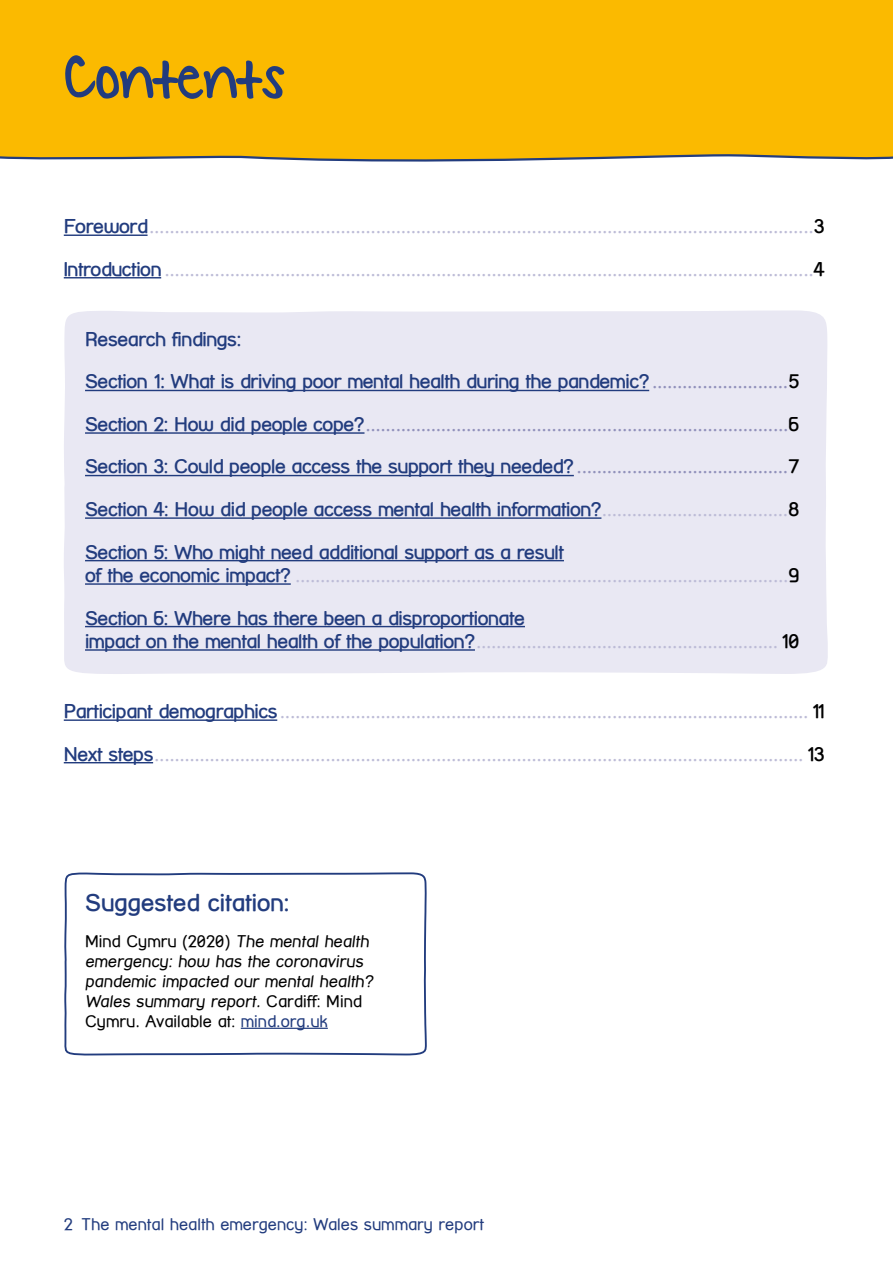
<style>
.page{position:relative;width:893px;height:1263px;background:#fff}
.page>*{position:absolute;margin:0;border:0;box-sizing:border-box;transform-origin:0 0}
.t1{font:69px "KG Small Town Southern Girl";color:#223c7e}
.t2{font:700 24px "Street Corner";color:#223c7e}
.t3{font:700 19.5px/42.6px "Street Corner";letter-spacing:-.02em;color:#bdbcd7}
.t4{font:700 19.5px/42.6px "Street Corner";letter-spacing:-.02em;color:#223c7e}
.t5{font:16.5px/19.8px "Street Corner";color:#000}
.t6{font:16.5px "Street Corner";color:#223c7e}
.s1{color:#223c7e}
.s2{color:#000}
.s3{color:#9191bb}
.s4{color:#bdbcd7}
</style>
<div class="page">
<div style="left:0;top:0;width:893px;height:162px;background:#fbba00"></div>
<div style="left:64px;top:310px;width:764px;height:364px;background:#e9e8f3"></div>
<hr style="left:64px;top:234px;width:84px;height:2px;background:#223c7e">
<hr style="left:64px;top:277px;width:97px;height:1px;background:#223c7e">
<hr style="left:85px;top:390px;width:564px;height:1px;background:#223c7e">
<hr style="left:85px;top:432px;width:279px;height:2px;background:#223c7e">
<hr style="left:85px;top:475px;width:489px;height:1px;background:#223c7e">
<hr style="left:85px;top:517px;width:516px;height:2px;background:#223c7e">
<hr style="left:85px;top:560px;width:479px;height:1px;background:#223c7e">
<hr style="left:85px;top:583px;width:206px;height:2px;background:#223c7e">
<hr style="left:85px;top:626px;width:440px;height:1px;background:#223c7e">
<hr style="left:85px;top:649px;width:390px;height:2px;background:#223c7e">
<hr style="left:64px;top:719px;width:213px;height:2px;background:#223c7e">
<hr style="left:64px;top:762px;width:89px;height:1px;background:#223c7e">
<svg style="left:64px;top:872px;width:363px;height:184px"></svg>
<hr style="left:241px;top:1028px;width:87px;height:1px;background:#223c7e">
<h1 class="t1" style="left:64px;top:40px;width:223px">Contents</h1>
<p class="t3" style="left:64px;top:205px;width:762px"><span class="s1">Foreword</span>....................................................................................................................................<span class="s2">3<br></span><span class="s1">Introduction</span> .................................................................................................................................<span class="s2">4</span></p>
<p class="t4" style="left:85px;top:318px;width:716px">Research findings:<br>Section 1: What is driving poor mental health during the pandemic?<span class="s3">...........................</span><span class="s2">5<br></span>Section 2: How did people cope?<span class="s3">....................................................................................</span><span class="s2">6<br></span>Section 3: Could people access the support they needed?<span class="s3">..........................................</span><span class="s2">7<br></span>Section 4: How did people access mental health information?<span class="s4">.....................................</span><span class="s2">8<br></span>Section 5: Who might need additional support as a result</p>
<p class="t3" style="left:85px;top:554px;width:716px"><span class="s1">of the economic impact?</span> ..................................................................................................<span class="s2">9<br></span><span class="s1">Section 6: Where has there been a disproportionate</span></p>
<p class="t3" style="left:85px;top:620px;width:716px"><span class="s1">impact on the mental health of the population?</span>............................................................ <span class="s2">10</span></p>
<p class="t3" style="left:64px;top:690px;width:762px"><span class="s1">Participant demographics</span>......................................................................................................... <span class="s2">11<br></span><span class="s1">Next steps</span>................................................................................................................................. <span class="s2">13</span></p>
<p class="t2" style="left:85px;top:888px;width:206px">Suggested citation:</p>
<p class="t5" style="left:85px;top:931px;width:292px">Mind Cymru (2020) The mental health emergency: how has the coronavirus pandemic impacted our mental health?<br>Wales summary report. Cardiff: Mind Cymru. Available at: <span class="s1">mind.org.uk</span></p>
<p class="t6" style="left:64px;top:1214px;width:422px">2 The mental health emergency: Wales summary report</p>
</div>
